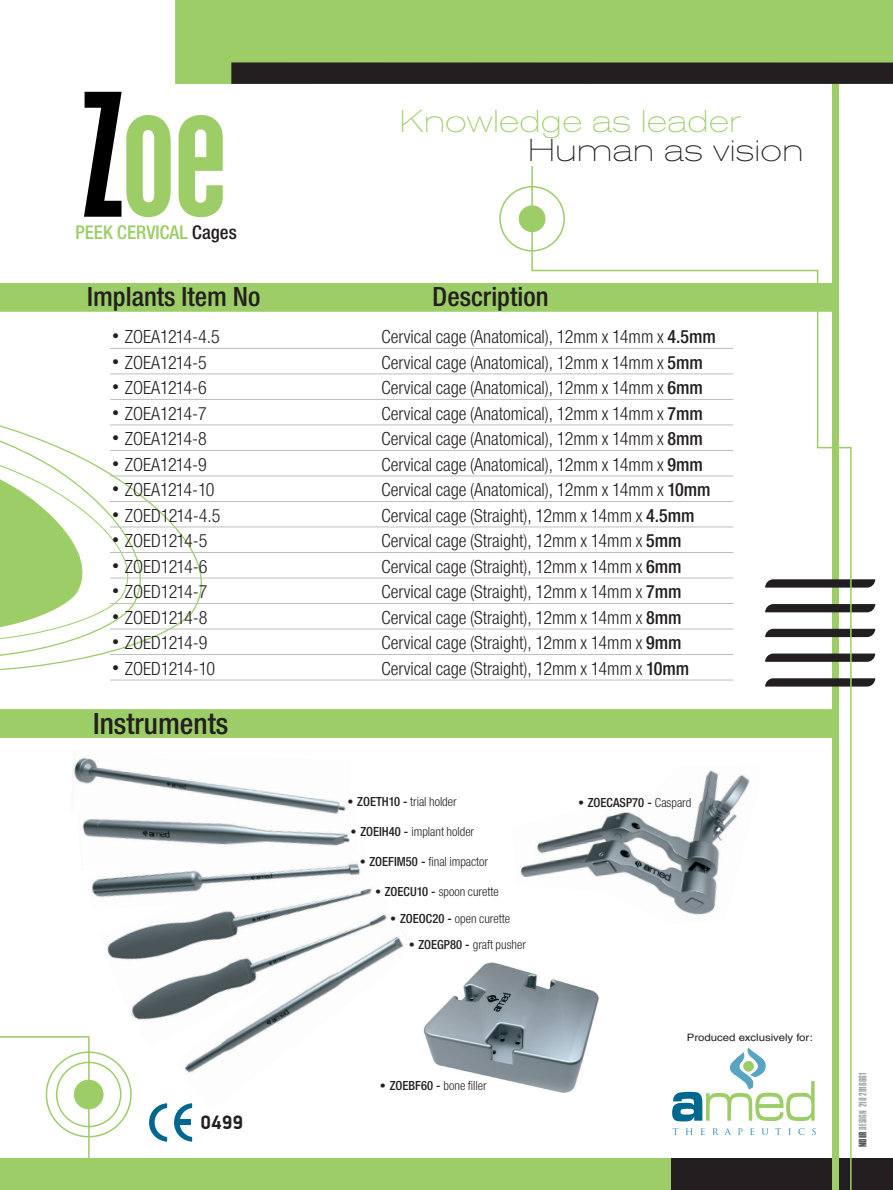
<style>
.page{position:relative;width:893px;height:1190px;background:#fff}
.page>*{position:absolute;margin:0;border:0;box-sizing:border-box;transform-origin:0 0}
.t1{font:154.95px "Eteokles";color:#9ccd66}
.t2{font:500 31.5px "CF Helvetica Cond";color:#231f20}
.t3{font:100 31.35px "CF Adaptive Ext";color:#9ccd66}
.t4{font:100 31.35px "CF Adaptive Ext";color:#231f20}
.t5{font:500 28.5px "CF Helvetica Cond";color:#231f20}
.t6{font:500 20.25px "CF Helvetica Cond";color:#9ccd66}
.t7{font:300 19.5px "CF Helvetica Cond";color:#231f20}
.t8{font:300 19.5px "CF Helvetica Cond";letter-spacing:-.025em;color:#231f20}
.t9{font:700 19.5px "PF Din Display";color:#231f20}
.t10{font:300 13.5px "CF Helvetica Cond";color:#231f20}
.t11{font:500 13.5px "CF Helvetica Cond";color:#231f20}
.t12{font:11.4px "CF Compacta";color:#a7a9ac}
.t13{font:10.2px "Helvetica";color:#231f20;scale:1.11 1}
.s1{font-size:151.95px;color:#000}
.s2{color:#231f20}
.s3{font-weight:500}
.s4{font-weight:300}
.s5{font-weight:700;color:#58595b}
</style>
<div class="page">
<img style="left:184px;top:938px;width:220px;height:135px">
<svg style="left:184px;top:936px;width:215px;height:113px"></svg>
<img style="left:130px;top:914px;width:266px;height:133px">
<img style="left:107px;top:910px;width:275px;height:81px">
<svg style="left:82px;top:821px;width:290px;height:89px"></svg>
<img style="left:72px;top:757px;width:274px;height:64px">
<div style="left:197px;top:1158px;width:695px;height:31px;background:#231f20"></div>
<svg style="left:0;top:424px;width:232px;height:247px"></svg>
<svg style="left:0;top:443px;width:151px;height:201px"></svg>
<div style="left:832px;top:0;width:6px;height:1189px;background:#9ccd66"></div>
<svg style="left:852px;top:579px;width:23px;height:8px"></svg>
<svg style="left:852px;top:604px;width:23px;height:8px"></svg>
<svg style="left:852px;top:629px;width:23px;height:8px"></svg>
<svg style="left:852px;top:653px;width:23px;height:9px"></svg>
<svg style="left:852px;top:678px;width:23px;height:8px"></svg>
<svg style="left:0;top:1036px;width:122px;height:122px"></svg>
<div style="left:74px;top:1080px;width:29px;height:28px;background:#9ccd66;border-radius:50%"></div>
<div style="left:74px;top:1079px;width:29px;height:30px;border:1px solid #9ccd66;border-radius:50%"></div>
<div style="left:46px;top:1051px;width:86px;height:86px;border:2px solid #9ccd66;border-radius:50%"></div>
<div style="left:0;top:709px;width:530px;height:29px;background:#9ccd66"></div>
<div style="left:0;top:283px;width:530px;height:29px;background:#9ccd66"></div>
<div style="left:499px;top:186px;width:66px;height:65px;border:2px solid #9ccd66;border-radius:50%"></div>
<div style="left:518px;top:205px;width:27px;height:27px;background:#9ccd66;border-radius:50%"></div>
<svg style="left:530px;top:165px;width:322px;height:1024px"></svg>
<svg style="left:149px;top:1103px;width:44px;height:39px"></svg>
<div style="left:178px;top:1119px;width:13px;height:5px;background:#00678f"></div>
<div style="left:175px;top:0;width:717px;height:84px;background:#9ccd66"></div>
<div style="left:231px;top:62px;width:661px;height:22px;background:#231f20"></div>
<div style="left:0;top:1158px;width:671px;height:31px;background:#9ccd66"></div>
<hr style="left:110px;top:348px;width:623px;height:1px;background:#bcbec0">
<hr style="left:110px;top:373px;width:623px;height:1px;background:#bcbec0">
<hr style="left:110px;top:399px;width:623px;height:1px;background:#bcbec0">
<hr style="left:110px;top:425px;width:623px;height:1px;background:#bcbec0">
<hr style="left:110px;top:450px;width:623px;height:1px;background:#bcbec0">
<hr style="left:110px;top:476px;width:623px;height:1px;background:#bcbec0">
<hr style="left:110px;top:501px;width:623px;height:1px;background:#bcbec0">
<hr style="left:110px;top:527px;width:623px;height:1px;background:#bcbec0">
<hr style="left:110px;top:552px;width:623px;height:1px;background:#bcbec0">
<hr style="left:110px;top:578px;width:623px;height:1px;background:#bcbec0">
<hr style="left:110px;top:603px;width:623px;height:1px;background:#bcbec0">
<hr style="left:110px;top:629px;width:623px;height:1px;background:#bcbec0">
<hr style="left:110px;top:654px;width:623px;height:1px;background:#bcbec0">
<hr style="left:110px;top:680px;width:623px;height:1px;background:#bcbec0">
<svg style="left:402px;top:947px;width:206px;height:126px"></svg>
<img style="left:408px;top:948px;width:200px;height:156px">
<img style="left:520px;top:764px;width:244px;height:160px">
<h1 class="t1" style="left:82px;top:69px;width:148px"><span class="s1">Z</span>oe</h1>
<p class="t6" style="left:75px;top:224px;width:163px">PEEK CERVICAL <span class="s2">Cages</span></p>
<h3 class="t3" style="left:399px;top:110px;width:343px">Knowledge as leader</h3>
<h3 class="t4" style="left:527px;top:138px;width:277px">Human as vision</h3>
<h3 class="t5" style="left:87px;top:286px;width:175px">Implants Item No</h3>
<h3 class="t5" style="left:432px;top:286px;width:117px">Description</h3>
<p class="t7" style="left:110px;top:329px;width:111px">• ZOEA1214-4.5</p>
<p class="t7" style="left:381px;top:329px;width:336px">Cervical cage (Anatomical), 12mm x 14mm x <span class="s3">4.5mm</span></p>
<p class="t7" style="left:110px;top:355px;width:98px">• ZOEA1214-5</p>
<p class="t7" style="left:381px;top:355px;width:323px">Cervical cage (Anatomical), 12mm x 14mm x <span class="s3">5mm</span></p>
<p class="t7" style="left:110px;top:380px;width:98px">• ZOEA1214-6</p>
<p class="t7" style="left:381px;top:380px;width:323px">Cervical cage (Anatomical), 12mm x 14mm x <span class="s3">6mm</span></p>
<p class="t7" style="left:110px;top:406px;width:98px">• ZOEA1214-7</p>
<p class="t7" style="left:381px;top:406px;width:323px">Cervical cage (Anatomical), 12mm x 14mm x <span class="s3">7mm</span></p>
<p class="t7" style="left:110px;top:431px;width:98px">• ZOEA1214-8</p>
<p class="t7" style="left:381px;top:431px;width:323px">Cervical cage (Anatomical), 12mm x 14mm x <span class="s3">8mm</span></p>
<p class="t7" style="left:110px;top:457px;width:98px">• ZOEA1214-9</p>
<p class="t7" style="left:381px;top:457px;width:323px">Cervical cage (Anatomical), 12mm x 14mm x <span class="s3">9mm</span></p>
<p class="t8" style="left:110px;top:482px;width:106px">• ZOEA1214-10</p>
<p class="t7" style="left:381px;top:482px;width:331px">Cervical cage (Anatomical), 12mm x 14mm x <span class="s3">10mm</span></p>
<p class="t7" style="left:110px;top:508px;width:112px">• ZOED1214-4.5</p>
<p class="t7" style="left:381px;top:508px;width:315px">Cervical cage (Straight), 12mm x 14mm x <span class="s3">4.5mm</span></p>
<p class="t7" style="left:110px;top:533px;width:99px">• ZOED1214-5</p>
<p class="t7" style="left:381px;top:533px;width:302px">Cervical cage (Straight), 12mm x 14mm x <span class="s3">5mm</span></p>
<p class="t7" style="left:110px;top:559px;width:99px">• ZOED1214-6</p>
<p class="t7" style="left:381px;top:559px;width:302px">Cervical cage (Straight), 12mm x 14mm x <span class="s3">6mm</span></p>
<p class="t7" style="left:110px;top:584px;width:99px">• ZOED1214-7</p>
<p class="t7" style="left:381px;top:584px;width:302px">Cervical cage (Straight), 12mm x 14mm x <span class="s3">7mm</span></p>
<p class="t7" style="left:110px;top:610px;width:99px">• ZOED1214-8</p>
<p class="t7" style="left:381px;top:610px;width:302px">Cervical cage (Straight), 12mm x 14mm x <span class="s3">8mm</span></p>
<p class="t7" style="left:110px;top:635px;width:99px">• ZOED1214-9</p>
<p class="t7" style="left:381px;top:635px;width:302px">Cervical cage (Straight), 12mm x 14mm x <span class="s3">9mm</span></p>
<p class="t8" style="left:110px;top:661px;width:107px">• ZOED1214-10</p>
<p class="t7" style="left:381px;top:661px;width:309px">Cervical cage (Straight), 12mm x 14mm x <span class="s3">10mm</span></p>
<h2 class="t2" style="left:93px;top:712px;width:137px">Instruments</h2>
<p class="t9" style="left:201px;top:1110px;width:44px">0499</p>
<p class="t10" style="left:347px;top:796px;width:111px"><span class="s3">• ZOETH10 -</span> trial holder</p>
<p class="t10" style="left:350px;top:826px;width:126px"><span class="s3">• ZOEIH40 -</span> implant holder</p>
<p class="t10" style="left:359px;top:856px;width:130px"><span class="s3">• ZOEFIM50 -</span> final impactor</p>
<p class="t10" style="left:374px;top:886px;width:126px"><span class="s3">• ZOECU10 -</span> spoon curette</p>
<p class="t10" style="left:389px;top:913px;width:122px"><span class="s3">• ZOEOC20 -</span> open curette</p>
<p class="t10" style="left:408px;top:939px;width:119px"><span class="s3">• ZOEGP80 -</span> graft pusher</p>
<p class="t11" style="left:577px;top:797px;width:115px">• ZOECASP70 - <span class="s4">Caspard</span></p>
<p class="t13" style="left:686px;top:1033px;width:115px">Produced exclusively for:</p>
<p class="t10" style="left:379px;top:1080px;width:109px"><span class="s3">• ZOEBF60 -</span> bone filler</p>
<p class="t12" style="left:858px;top:1147px;width:76px;rotate:-90deg"><span class="s5">NOIR</span> DESIGN 210 2816661</p>
</div>
